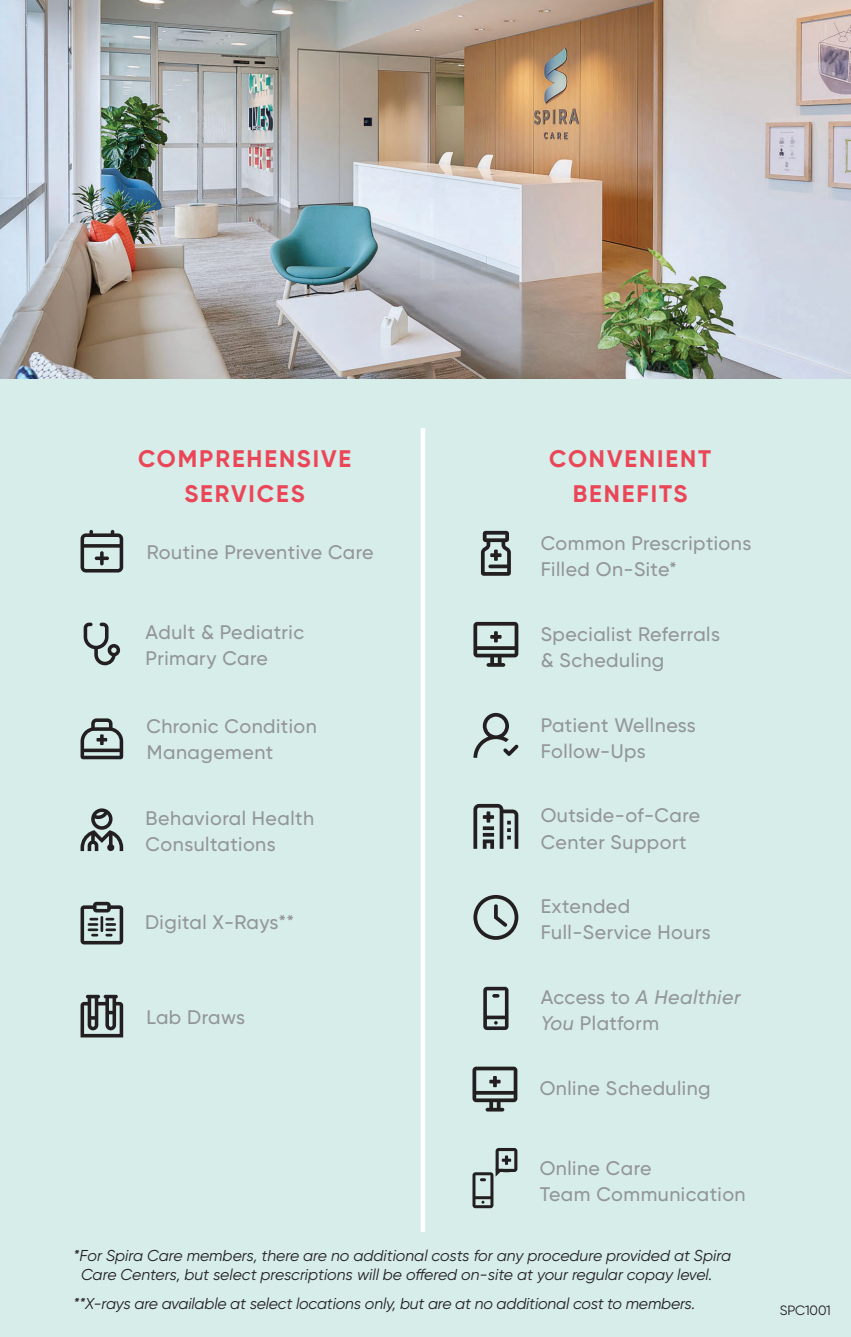
<style>
.page{position:relative;width:851px;height:1337px;background:#fff}
.page>*{position:absolute;margin:0;border:0;box-sizing:border-box;transform-origin:0 0}
.t1{font:700 23.85px "Gilroy";letter-spacing:.08em;color:#eb4658}
.t2{font:500 19.57px/26.1px "Gilroy";letter-spacing:.025em;color:#939598}
.t3{font:italic 15.75px/18.9px "Gilroy";letter-spacing:-.005em;color:#231f20}
.t4{font:13.5px "Gilroy";letter-spacing:-.01em;color:#231f20}
.s1{font-style:italic}
</style>
<div class="page">
<div style="left:0;top:378px;width:850px;height:958px;background:#d6ede9"></div>
<img style="left:0;top:0;width:850px;height:378px">
<div style="left:420px;top:428px;width:5px;height:803px;background:#fff"></div>
<svg style="left:80px;top:808px;width:43px;height:43px"></svg>
<svg style="left:80px;top:994px;width:43px;height:43px"></svg>
<svg style="left:84px;top:622px;width:36px;height:43px"></svg>
<svg style="left:80px;top:530px;width:43px;height:42px"></svg>
<svg style="left:80px;top:718px;width:43px;height:41px"></svg>
<svg style="left:80px;top:901px;width:43px;height:43px"></svg>
<svg style="left:473px;top:895px;width:45px;height:44px"></svg>
<svg style="left:481px;top:531px;width:30px;height:45px"></svg>
<svg style="left:473px;top:713px;width:45px;height:45px"></svg>
<svg style="left:473px;top:804px;width:45px;height:45px"></svg>
<svg style="left:473px;top:622px;width:45px;height:45px"></svg>
<svg style="left:483px;top:986px;width:25px;height:44px"></svg>
<svg style="left:472px;top:1066px;width:45px;height:45px"></svg>
<svg style="left:472px;top:1148px;width:45px;height:60px"></svg>
<p class="t1" style="left:138px;top:443px;width:215px">COMPREHENSIVE</p>
<p class="t1" style="left:184px;top:478px;width:122px">SERVICES</p>
<p class="t2" style="left:147px;top:539px;width:228px">Routine Preventive Care</p>
<p class="t2" style="left:146px;top:618px;width:160px">Adult &amp; Pediatric<br>Primary Care</p>
<p class="t2" style="left:146px;top:713px;width:172px">Chronic Condition<br>Management</p>
<p class="t2" style="left:146px;top:804px;width:170px">Behavioral Health<br>Consultations</p>
<p class="t2" style="left:145px;top:908px;width:151px">Digital X-Rays**</p>
<p class="t2" style="left:146px;top:1004px;width:100px">Lab Draws</p>
<p class="t1" style="left:549px;top:443px;width:163px">CONVENIENT</p>
<p class="t1" style="left:572px;top:478px;width:116px">BENEFITS</p>
<p class="t2" style="left:540px;top:530px;width:212px">Common Prescriptions<br>Filled On-Site*</p>
<p class="t2" style="left:540px;top:620px;width:181px">Specialist Referrals &amp; Scheduling</p>
<p class="t2" style="left:540px;top:711px;width:156px">Patient Wellness<br>Follow-Ups</p>
<p class="t2" style="left:540px;top:802px;width:161px">Outside-of-Care<br>Center Support</p>
<p class="t2" style="left:540px;top:893px;width:91px">Extended</p>
<p class="t2" style="left:540px;top:919px;width:171px">Full-Service Hours</p>
<p class="t2" style="left:540px;top:984px;width:201px">Access to <span class="s1">A Healthier<br>You</span> Platform</p>
<p class="t2" style="left:539px;top:1075px;width:172px">Online Scheduling</p>
<p class="t2" style="left:539px;top:1155px;width:113px">Online Care</p>
<p class="t2" style="left:539px;top:1181px;width:207px">Team Communication</p>
<p class="t3" style="left:81px;top:1245px;width:651px;text-indent:-8px">*For Spira Care members, there are no additional costs for any procedure provided at Spira<br>Care Centers, but select prescriptions will be offered on-site at your regular copay level.</p>
<p class="t3" style="left:73px;top:1293px;width:623px">**X-rays are available at select locations only, but are at no additional cost to members.</p>
<p class="t4" style="left:779px;top:1302px;width:52px">SPC1001</p>
</div>
